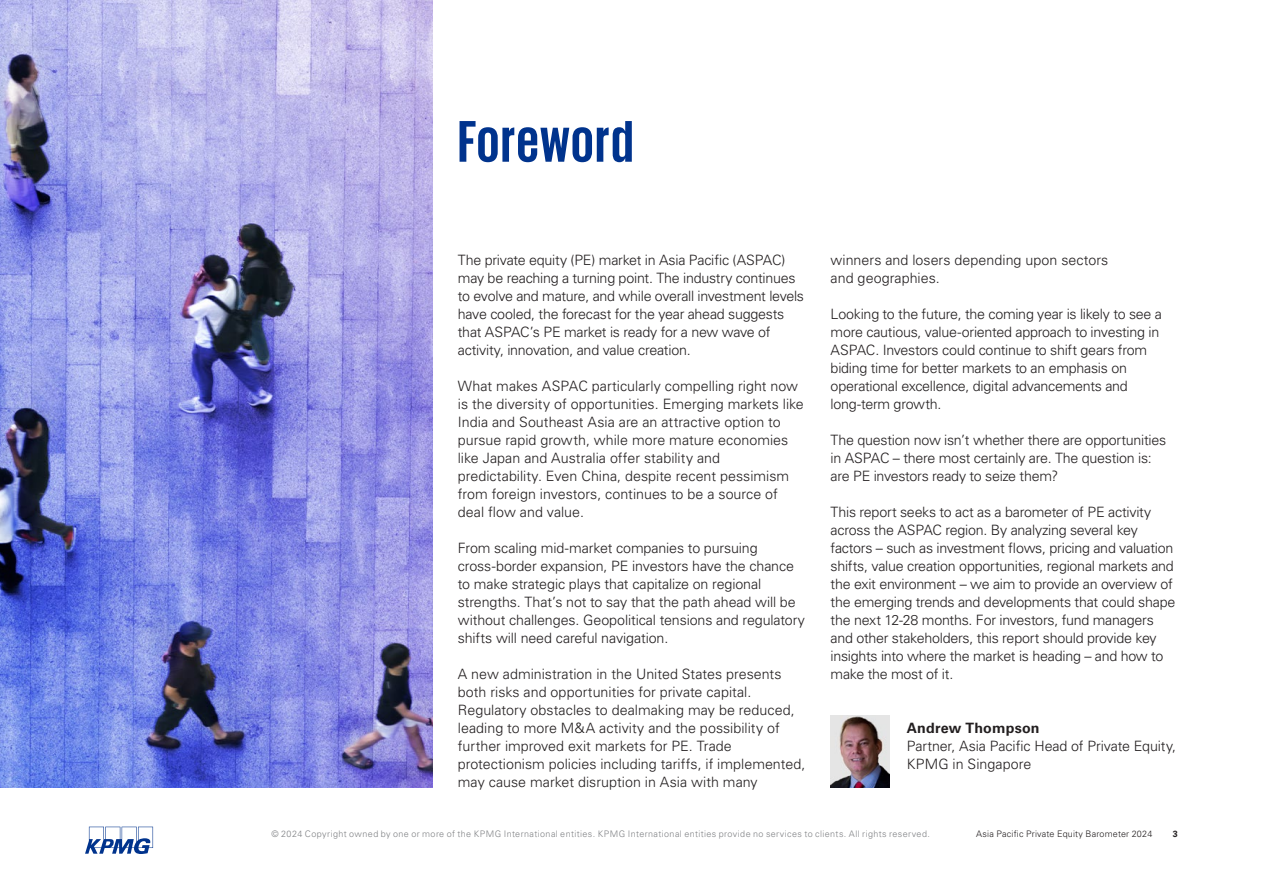
<style>
.page{position:relative;width:1263px;height:893px;background:#fff}
.page>*{position:absolute;margin:0;border:0;box-sizing:border-box;transform-origin:0 0}
.t1{font:700 60px "KPMG";letter-spacing:.02em;color:#00338d}
.t2{font:300 14.25px/18px "Univers LT Std";letter-spacing:-.01em;color:#231f20}
.t3{font:700 14.25px "Univers LT Std";letter-spacing:.015em;color:#231f20}
.t4{font:300 9px "Univers LT Std";letter-spacing:.045em;color:#808285}
.t5{font:300 9px "Univers LT Std";letter-spacing:.02em;color:#231f20}
.t6{font:700 9px "Univers LT Std";color:#231f20}
</style>
<div class="page">
<img style="left:0;top:0;width:432px;height:787px">
<svg style="left:85px;top:827px;width:68px;height:27px"></svg>
<img style="left:831px;top:715px;width:59px;height:72px">
<h1 class="t1" style="left:458px;top:111px;width:177px">Foreword</h1>
<p class="t2" style="left:458px;top:251px;width:348px">The private equity (PE) market in Asia Pacific (ASPAC) may be reaching a turning point. The industry continues to evolve and mature, and while overall investment levels have cooled, the forecast for the year ahead suggests that ASPAC’s PE market is ready for a new wave of activity, innovation, and value creation.</p>
<p class="t2" style="left:458px;top:377px;width:347px">What makes ASPAC particularly compelling right now is the diversity of opportunities. Emerging markets like India and Southeast Asia are an attractive option to pursue rapid growth, while more mature economies like Japan and Australia offer stability and predictability. Even China, despite recent pessimism from foreign investors, continues to be a source of deal flow and value.</p>
<p class="t2" style="left:458px;top:539px;width:349px">From scaling mid-market companies to pursuing cross-border expansion, PE investors have the chance to make strategic plays that capitalize on regional strengths. That’s not to say that the path ahead will be without challenges. Geopolitical tensions and regulatory shifts will need careful navigation.</p>
<p class="t2" style="left:458px;top:665px;width:349px">A new administration in the United States presents both risks and opportunities for private capital.<br>Regulatory obstacles to dealmaking may be reduced, leading to more M&amp;A activity and the possibility of further improved exit markets for PE. Trade protectionism policies including tariffs, if implemented, may cause market disruption in Asia with many</p>
<p class="t2" style="left:831px;top:251px;width:279px">winners and losers depending upon sectors and geographies.</p>
<p class="t2" style="left:831px;top:305px;width:333px">Looking to the future, the coming year is likely to see a more cautious, value-oriented approach to investing in ASPAC. Investors could continue to shift gears from biding time for better markets to an emphasis on operational excellence, digital advancements and long-term growth.</p>
<p class="t2" style="left:831px;top:431px;width:337px">The question now isn’t whether there are opportunities in ASPAC – there most certainly are. The question is: are PE investors ready to seize them?</p>
<p class="t2" style="left:831px;top:503px;width:346px">This report seeks to act as a barometer of PE activity across the ASPAC region. By analyzing several key factors – such as investment flows, pricing and valuation shifts, value creation opportunities, regional markets and the exit environment – we aim to provide an overview of the emerging trends and developments that could shape the next 12-28 months. For investors, fund managers and other stakeholders, this report should provide key insights into where the market is heading – and how to make the most of it.</p>
<p class="t3" style="left:907px;top:720px;width:134px">Andrew Thompson</p>
<p class="t2" style="left:907px;top:737px;width:271px">Partner, Asia Pacific Head of Private Equity,<br>KPMG in Singapore</p>
<p class="t4" style="left:271px;top:829px;width:660px">© 2024 Copyright owned by one or more of the KPMG International entities. KPMG International entities provide no services to clients. All rights reserved.</p>
<p class="t5" style="left:976px;top:829px;width:178px">Asia Pacific Private Equity Barometer 2024</p>
<p class="t6" style="left:1173px;top:829px;width:7px">3</p>
</div>
